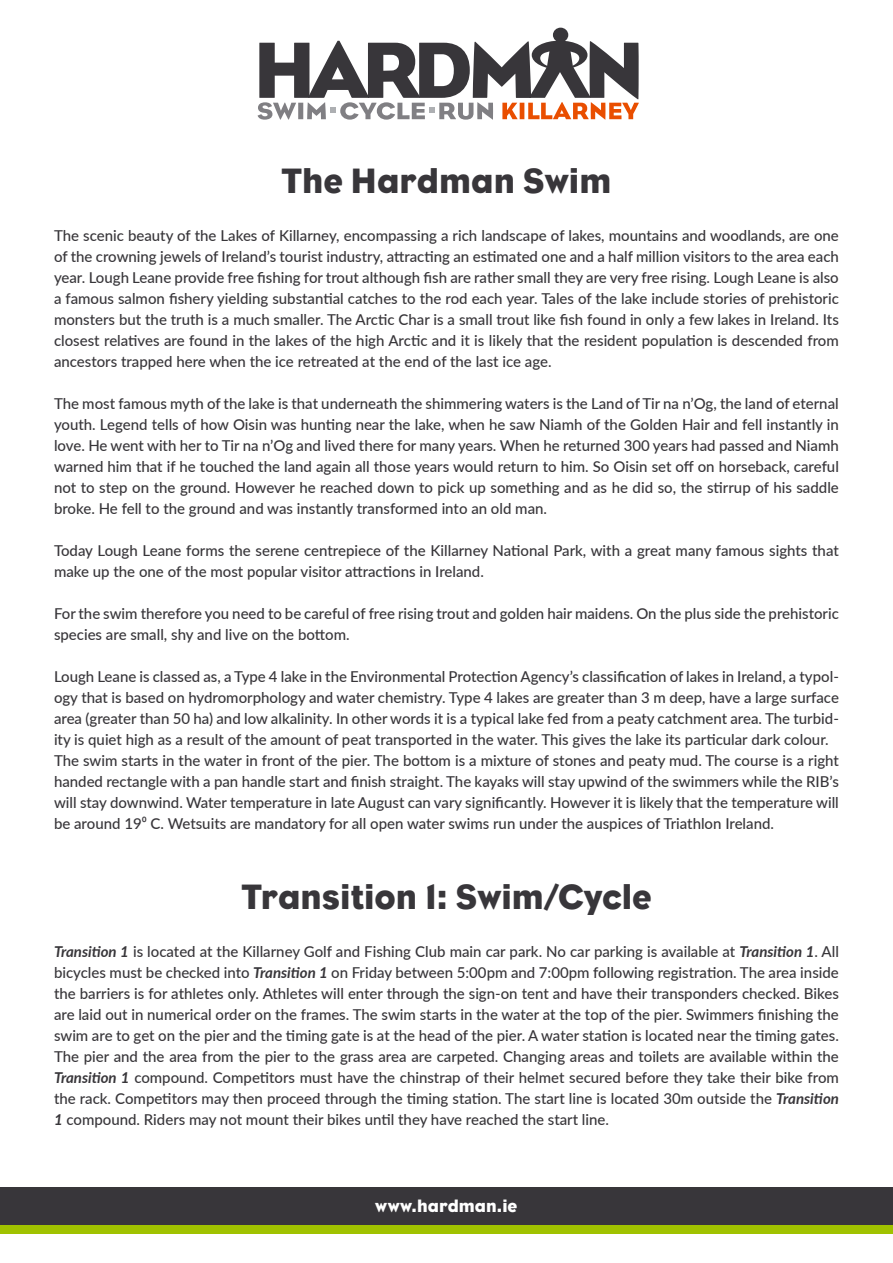
<style>
.page{position:relative;width:893px;height:1263px;background:#fff}
.page>*{position:absolute;margin:0;border:0;box-sizing:border-box;transform-origin:0 0}
.t1{font:36px "Eagle";color:#38363a}
.t2{font:18px "Eagle";color:#fff}
.t3{font:500 15px/21px "Lato";color:#38363a;text-align:justify}
.s1{font-weight:700;font-style:italic}
</style>
<div class="page">
<div style="left:1px;top:1196px;width:892px;height:37px;background:#a0c200"></div>
<div style="left:553px;top:28px;width:15px;height:14px;background:#38363a;border-radius:50%"></div>
<svg style="left:258px;top:41px;width:381px;height:79px"></svg>
<div style="left:1px;top:1188px;width:892px;height:37px;background:#38363a"></div>
<p class="t1" style="left:281px;top:158px;width:332px">The Hardman Swim</p>
<p class="t3" style="left:54px;top:225px;width:786px">The scenic beauty of the Lakes of Killarney, encompassing a rich landscape of lakes, mountains and woodlands, are one of the crowning jewels of Ireland’s tourist industry, attracting an estimated one and a half million visitors to the area each year. Lough Leane provide free fishing for trout although fish are rather small they are very free rising. Lough Leane is also a famous salmon fishery yielding substantial catches to the rod each year. Tales of the lake include stories of prehistoric monsters but the truth is a much smaller. The Arctic Char is a small trout like fish found in only a few lakes in Ireland. Its closest relatives are found in the lakes of the high Arctic and it is likely that the resident population is descended from ancestors trapped here when the ice retreated at the end of the last ice age.</p>
<p class="t3" style="left:54px;top:393px;width:786px">The most famous myth of the lake is that underneath the shimmering waters is the Land of Tir na n’Og, the land of eternal youth. Legend tells of how Oisin was hunting near the lake, when he saw Niamh of the Golden Hair and fell instantly in love. He went with her to Tir na n’Og and lived there for many years. When he returned 300 years had passed and Niamh warned him that if he touched the land again all those years would return to him. So Oisin set off on horseback, careful not to step on the ground. However he reached down to pick up something and as he did so, the stirrup of his saddle broke. He fell to the ground and was instantly transformed into an old man.</p>
<p class="t3" style="left:54px;top:540px;width:786px">Today Lough Leane forms the serene centrepiece of the Killarney National Park, with a great many famous sights that make up the one of the most popular visitor attractions in Ireland.</p>
<p class="t3" style="left:54px;top:603px;width:786px">For the swim therefore you need to be careful of free rising trout and golden hair maidens. On the plus side the prehistoric species are small, shy and live on the bottom.</p>
<p class="t3" style="left:54px;top:666px;width:786px">Lough Leane is classed as, a Type 4 lake in the Environmental Protection Agency’s classification of lakes in Ireland, a typol&shy;ogy that is based on hydromorphology and water chemistry. Type 4 lakes are greater than 3 m deep, have a large surface area (greater than 50 ha) and low alkalinity. In other words it is a typical lake fed from a peaty catchment area. The turbid&shy;ity is quiet high as a result of the amount of peat transported in the water. This gives the lake its particular dark colour.</p>
<p class="t3" style="left:54px;top:750px;width:786px">The swim starts in the water in front of the pier. The bottom is a mixture of stones and peaty mud. The course is a right handed rectangle with a pan handle start and finish straight. The kayaks will stay upwind of the swimmers while the RIB’s will stay downwind. Water temperature in late August can vary significantly. However it is likely that the temperature will be around 19⁰ C. Wetsuits are mandatory for all open water swims run under the auspices of Triathlon Ireland.</p>
<p class="t1" style="left:242px;top:874px;width:411px">Transition 1: Swim/Cycle</p>
<p class="t3" style="left:54px;top:941px;width:786px"><span class="s1">Transition 1</span> is located at the Killarney Golf and Fishing Club main car park. No car parking is available at <span class="s1">Transition 1</span>. All bicycles must be checked into <span class="s1">Transition 1</span> on Friday between 5:00pm and 7:00pm following registration. The area inside the barriers is for athletes only. Athletes will enter through the sign-on tent and have their transponders checked. Bikes are laid out in numerical order on the frames. The swim starts in the water at the top of the pier. Swimmers finishing the swim are to get on the pier and the timing gate is at the head of the pier. A water station is located near the timing gates.<br>The pier and the area from the pier to the grass area are carpeted. Changing areas and toilets are available within the <span class="s1">Transition 1</span> compound. Competitors must have the chinstrap of their helmet secured before they take their bike from the rack. Competitors may then proceed through the timing station. The start line is located 30m outside the <span class="s1">Transition 1</span> compound. Riders may not mount their bikes until they have reached the start line.</p>
<p class="t2" style="left:375px;top:1195px;width:143px">www.hardman.ie</p>
</div>
